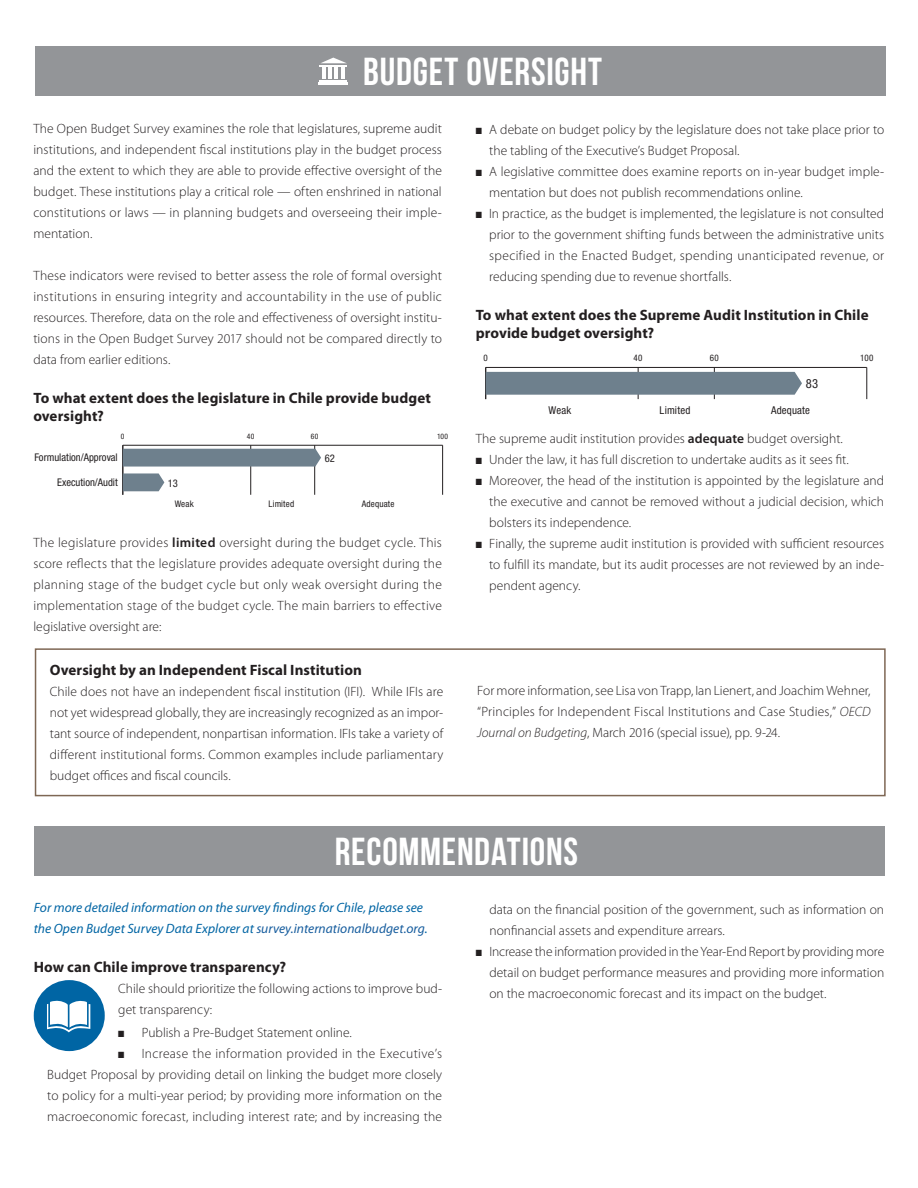
<style>
.page{position:relative;width:918px;height:1188px;background:#fff}
.page>*{position:absolute;margin:0;border:0;box-sizing:border-box;transform-origin:0 0}
.t1{font:39px "Bebas Neue";letter-spacing:.02em;color:#fff}
.Text__Bold_Headings{font:700 15px/18px "Myriad Pro";letter-spacing:.005em;color:#231f20}
.Text{font:300 13.5px/21px "Myriad Pro";letter-spacing:.005em;color:#231f20;text-align:justify}
.Text-2{font:italic 13.5px/21px "Myriad Pro";color:#0065a4}
.t2{font:condensed 12.6px "Helvetica Neue LT Std";color:#231f20}
.t3{font:condensed 10.8px "Helvetica Neue LT Std";letter-spacing:.02em;color:#231f20}
.t4{font:condensed 10.5px "Helvetica Neue LT Std";color:#231f20}
.t5{font:condensed 9px "Helvetica Neue LT Std";letter-spacing:.02em;color:#231f20}
.t6{font:condensed 7.5px "Helvetica Neue LT Std";letter-spacing:.04em;color:#231f20}
.s1{font-weight:600}
.s2{font-style:italic}
.s3{color:#175d9e}
</style>
<div class="page">
<div style="left:35px;top:648px;width:851px;height:148px;border:2px solid #7e6754"></div>
<div style="left:34px;top:980px;width:71px;height:71px;background:#0065a4;border-radius:50%"></div>
<svg style="left:47px;top:1000px;width:43px;height:32px"></svg>
<hr style="left:486px;top:367px;width:381px;height:1px;background:#231f20">
<hr style="left:638px;top:367px;width:1px;height:32px;background:#231f20">
<hr style="left:714px;top:367px;width:1px;height:32px;background:#231f20">
<hr style="left:867px;top:367px;width:1px;height:32px;background:#231f20">
<hr style="left:485px;top:367px;width:1px;height:32px;background:#231f20">
<div style="left:486px;top:372px;width:316px;height:23px;background:#6e808d"></div>
<hr style="left:123px;top:445px;width:320px;height:1px;background:#231f20">
<hr style="left:250px;top:445px;width:1px;height:50px;background:#231f20">
<hr style="left:314px;top:445px;width:1px;height:50px;background:#231f20">
<hr style="left:442px;top:445px;width:1px;height:50px;background:#231f20">
<hr style="left:123px;top:445px;width:1px;height:50px;background:#231f20">
<svg style="left:123px;top:449px;width:198px;height:18px;background:#738491"></svg>
<svg style="left:123px;top:473px;width:41px;height:18px"></svg>
<div style="left:34px;top:826px;width:851px;height:49px;background:#939598"></div>
<div style="left:35px;top:46px;width:851px;height:50px;background:#939598"></div>
<hr style="left:318px;top:82px;width:30px;height:3px;background:#fff">
<svg style="left:320px;top:58px;width:27px;height:23px"></svg>
<p class="t1" style="left:363px;top:50px;width:240px">BUDGET OVERSIGHT</p>
<p class="Text" style="left:33px;top:118px;width:410px">The Open Budget Survey examines the role that legislatures, supreme audit institutions, and independent fiscal institutions play in the budget process and the extent to which they are able to provide effective oversight of the budget. These institutions play a critical role — often enshrined in national constitutions or laws — in planning budgets and overseeing their imple&shy;mentation.</p>
<p class="Text" style="left:33px;top:265px;width:410px">These indicators were revised to better assess the role of formal oversight institutions in ensuring integrity and accountability in the use of public resources. Therefore, data on the role and effectiveness of oversight institu&shy;tions in the Open Budget Survey 2017 should not be compared directly to data from earlier editions.</p>
<p class="Text__Bold_Headings" style="left:33px;top:389px;width:399px">To what extent does the legislature in Chile provide budget oversight?</p>
<p class="t6" style="left:121px;top:432px;width:5px">0</p>
<p class="t6" style="left:247px;top:432px;width:9px">40</p>
<p class="t6" style="left:311px;top:432px;width:9px">60</p>
<p class="t6" style="left:437px;top:432px;width:13px">100</p>
<p class="t4" style="left:35px;top:451px;width:85px">Formulation/Approval</p>
<p class="t4" style="left:57px;top:476px;width:62px">Execution/Audit</p>
<p class="t4" style="left:168px;top:477px;width:12px">13</p>
<p class="t4" style="left:325px;top:452px;width:12px">62</p>
<p class="t5" style="left:175px;top:499px;width:21px">Weak</p>
<p class="t5" style="left:268px;top:499px;width:27px">Limited</p>
<p class="t5" style="left:362px;top:499px;width:34px">Adequate</p>
<p class="Text" style="left:33px;top:532px;width:410px">The legislature provides <span class="s1">limited</span> oversight during the budget cycle. This score reflects that the legislature provides adequate oversight during the planning stage of the budget cycle but only weak oversight during the implementation stage of the budget cycle. The main barriers to effective legislative oversight are:</p>
<p class="Text" style="left:489px;top:119px;width:397px;text-indent:-14px">■ A debate on budget policy by the legislature does not take place prior to the tabling of the Executive’s Budget Proposal.</p>
<p class="Text" style="left:489px;top:161px;width:397px;text-indent:-14px">■ A legislative committee does examine reports on in-year budget imple&shy;mentation but does not publish recommendations online.</p>
<p class="Text" style="left:489px;top:203px;width:397px;text-indent:-14px">■ In practice, as the budget is implemented, the legislature is not consulted prior to the government shifting funds between the administrative units specified in the Enacted Budget, spending unanticipated revenue, or reducing spending due to revenue shortfalls.</p>
<p class="Text__Bold_Headings" style="left:476px;top:306px;width:394px">To what extent does the Supreme Audit Institution in Chile provide budget oversight?</p>
<p class="t5" style="left:484px;top:352px;width:6px">0</p>
<p class="t5" style="left:634px;top:352px;width:11px">40</p>
<p class="t5" style="left:710px;top:352px;width:10px">60</p>
<p class="t5" style="left:860px;top:352px;width:15px">100</p>
<p class="t2" style="left:806px;top:376px;width:14px">83</p>
<p class="t3" style="left:549px;top:404px;width:24px">Weak</p>
<p class="t3" style="left:660px;top:404px;width:32px">Limited</p>
<p class="t3" style="left:771px;top:404px;width:41px">Adequate</p>
<p class="Text" style="left:476px;top:428px;width:369px">The supreme audit institution provides <span class="s1">adequate</span> budget oversight.</p>
<p class="Text" style="left:476px;top:449px;width:375px">■ Under the law, it has full discretion to undertake audits as it sees fit.</p>
<p class="Text" style="left:489px;top:470px;width:397px;text-indent:-14px">■ Moreover, the head of the institution is appointed by the legislature and the executive and cannot be removed without a judicial decision, which bolsters its independence.</p>
<p class="Text" style="left:489px;top:533px;width:397px;text-indent:-14px">■ Finally, the supreme audit institution is provided with sufficient resources to fulfill its mandate, but its audit processes are not reviewed by an inde&shy;pendent agency.</p>
<p class="Text__Bold_Headings" style="left:50px;top:661px;width:314px">Oversight by an Independent Fiscal Institution</p>
<p class="Text" style="left:50px;top:681px;width:395px">Chile does not have an independent fiscal institution (IFI). While IFIs are not yet widespread globally, they are increasingly recognized as an impor&shy;tant source of independent, nonpartisan information. IFIs take a variety of different institutional forms. Common examples include parliamentary budget offices and fiscal councils.</p>
<p class="Text" style="left:477px;top:680px;width:395px">For more information, see Lisa von Trapp, Ian Lienert, and Joachim Wehner, “Principles for Independent Fiscal Institutions and Case Studies,” <span class="s2">OECD Journal on Budgeting</span>, March 2016 (special issue), pp. 9-24.</p>
<p class="t1" style="left:335px;top:830px;width:245px">RECOMMENDATIONS</p>
<p class="Text-2" style="left:34px;top:898px;width:395px">For more detailed information on the survey findings for Chile, please see the Open Budget Survey Data Explorer at <span class="s3">survey.internationalbudget.org</span>.</p>
<p class="Text__Bold_Headings" style="left:34px;top:959px;width:254px">How can Chile improve transparency?</p>
<p class="Text" style="left:118px;top:979px;width:325px">Chile should prioritize the following actions to improve bud&shy;get transparency:</p>
<p class="Text" style="left:118px;top:1022px;width:235px">■ Publish a Pre-Budget Statement online.</p>
<p class="Text" style="left:47px;top:1043px;width:396px;text-indent:71px">■ Increase the information provided in the Executive’s Budget Proposal by providing detail on linking the budget more closely to policy for a multi-year period; by providing more information on the macroeconomic forecast, including interest rate; and by increasing the</p>
<p class="Text" style="left:489px;top:899px;width:396px">data on the financial position of the government, such as information on nonfinancial assets and expenditure arrears.</p>
<p class="Text" style="left:489px;top:941px;width:396px;text-indent:-14px">■ Increase the information provided in the Year-End Report by providing more detail on budget performance measures and providing more information on the macroeconomic forecast and its impact on the budget.</p>
</div>
